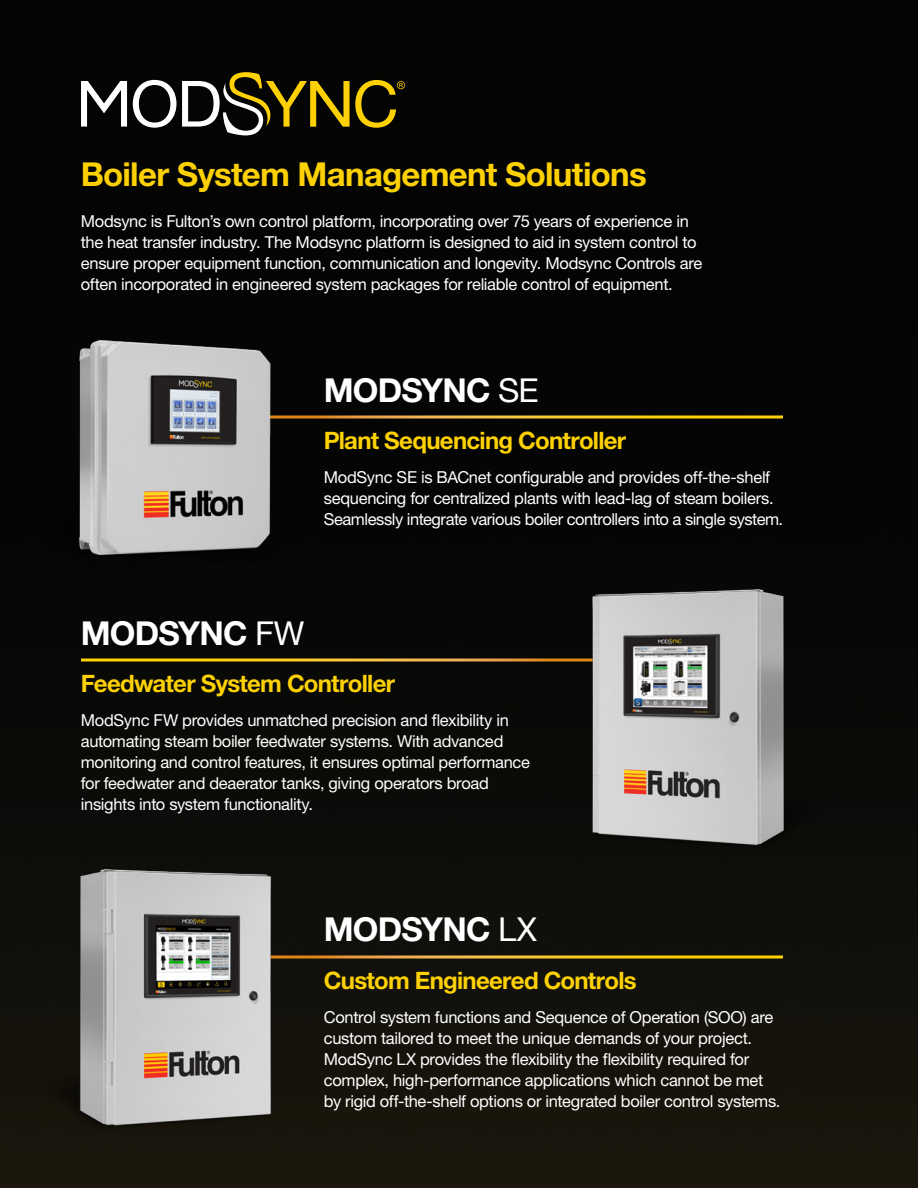
<style>
.page{position:relative;width:918px;height:1188px;background:#fff}
.page>*{position:absolute;margin:0;border:0;box-sizing:border-box;transform-origin:0 0}
.t1{font:700 33px "Helvetica Neue LT Std";letter-spacing:-.02em;color:#fed105}
.t2{font:700 33px "Helvetica Neue LT Std";letter-spacing:-.025em;color:#fff}
.t3{font:700 24px "Helvetica Neue LT Std";letter-spacing:-.03em;color:#fed105}
.Body_Text{font:16.5px/21px "Helvetica Neue LT Std";letter-spacing:-.02em;color:#fff}
.s1{font-weight:400}
</style>
<div class="page">
<img style="left:0;top:0;width:918px;height:1188px">
<hr style="left:268px;top:416px;width:515px;height:2px;background:#fff">
<svg style="left:81px;top:658px;width:492px;height:4px;background:#ba9020"></svg>
<hr style="left:268px;top:956px;width:515px;height:2px;background:#fff">
<svg style="left:133px;top:80px;width:43px;height:48px"></svg>
<svg style="left:81px;top:81px;width:46px;height:46px"></svg>
<svg style="left:182px;top:72px;width:223px;height:63px;background:#443d19"></svg>
<img style="left:23px;top:327px;width:263px;height:243px">
<img style="left:573px;top:573px;width:262px;height:288px">
<img style="left:28px;top:852px;width:263px;height:289px">
<h2 class="t1" style="left:81px;top:153px;width:567px">Boiler System Management Solutions</h2>
<p class="Body_Text" style="left:81px;top:210px;width:623px">Modsync is Fulton’s own control platform, incorporating over 75 years of experience in the heat transfer industry. The Modsync platform is designed to aid in system control to ensure proper equipment function, communication and longevity. Modsync Controls are often incorporated in engineered system packages for reliable control of equipment.</p>
<h3 class="t2" style="left:324px;top:369px;width:216px">MODSYNC <span class="s1">SE</span></h3>
<h3 class="t3" style="left:324px;top:425px;width:304px">Plant Sequencing Controller</h3>
<p class="Body_Text" style="left:324px;top:467px;width:461px">ModSync SE is BACnet configurable and provides off-the-shelf sequencing for centralized plants with lead-lag of steam boilers.<br>Seamlessly integrate various boiler controllers into a single system.</p>
<h3 class="t2" style="left:81px;top:612px;width:225px">MODSYNC <span class="s1">FW</span></h3>
<h3 class="t3" style="left:81px;top:668px;width:316px">Feedwater System Controller</h3>
<p class="Body_Text" style="left:81px;top:710px;width:451px">ModSync FW provides unmatched precision and flexibility in automating steam boiler feedwater systems. With advanced monitoring and control features, it ensures optimal performance for feedwater and deaerator tanks, giving operators broad insights into system functionality.</p>
<h3 class="t2" style="left:324px;top:909px;width:215px">MODSYNC <span class="s1">LX</span></h3>
<h3 class="t3" style="left:324px;top:965px;width:314px">Custom Engineered Controls</h3>
<p class="Body_Text" style="left:324px;top:1006px;width:458px">Control system functions and Sequence of Operation (SOO) are custom tailored to meet the unique demands of your project.<br>ModSync LX provides the flexibility the flexibility required for complex, high-performance applications which cannot be met by rigid off-the-shelf options or integrated boiler control systems.</p>
</div>
